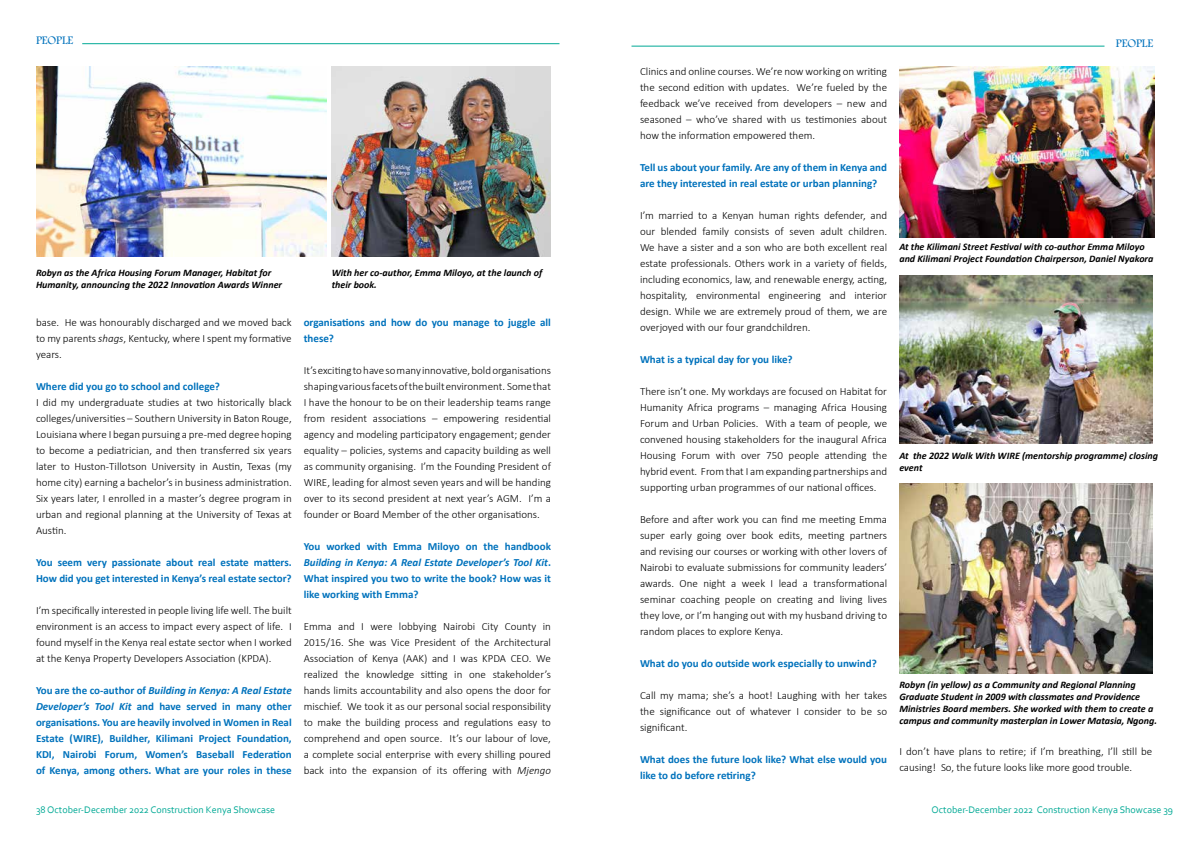
<style>
.page{position:relative;width:1191px;height:842px;background:#fff}
.page>*{position:absolute;margin:0;border:0;box-sizing:border-box;transform-origin:0 0}
.t1{font:12px "Footlight MT Light";color:#0072bc}
.t2{font:300 11px/16px "Calibri";color:#000;text-align:justify}
.t3{font:700 11px/16px "Calibri";color:#0072bc}
.t4{font:italic 700 10px/12px "Calibri";color:#000}
.t5{font:10px "Corbel";color:#00a995}
.s1{font-style:italic}
</style>
<div class="page">
<hr style="left:631px;top:46px;width:473px;height:1px;background:#00a995">
<hr style="left:82px;top:43px;width:477px;height:1px;background:#00a995">
<img style="left:36px;top:67px;width:290px;height:190px">
<img style="left:899px;top:67px;width:256px;height:170px">
<img style="left:899px;top:275px;width:253px;height:169px">
<img style="left:899px;top:484px;width:253px;height:189px">
<img style="left:332px;top:67px;width:219px;height:190px">
<p class="t1" style="left:36px;top:33px;width:39px">PEOPLE</p>
<p class="t1" style="left:1116px;top:36px;width:39px">PEOPLE</p>
<p class="t4" style="left:36px;top:266px;width:247px">Robyn as the Africa Housing Forum Manager, Habitat for<br>Humanity, announcing the 2022 Innovation Awards Winner</p>
<p class="t4" style="left:332px;top:266px;width:212px">With her co-author, Emma Miloyo, at the launch of their book.</p>
<p class="t2" style="left:36px;top:314px;width:257px">base. He was honourably discharged and we moved back to my parents <span class="s1">shags</span>, Kentucky, where I spent my formative years.</p>
<p class="t3" style="left:36px;top:378px;width:185px">Where did you go to school and college?</p>
<p class="t2" style="left:36px;top:394px;width:257px">I did my undergraduate studies at two historically black colleges/universities – Southern University in Baton Rouge, Louisiana where I began pursuing a pre-med degree hoping to become a pediatrician, and then transferred six years later to Huston-Tillotson University in Austin, Texas (my home city) earning a bachelor’s in business administration.<br>Six years later, I enrolled in a master’s degree program in urban and regional planning at the University of Texas at Austin.</p>
<p class="t3" style="left:36px;top:554px;width:257px">You seem very passionate about real estate matters.<br>How did you get interested in Kenya’s real estate sector?</p>
<p class="t2" style="left:36px;top:602px;width:257px">I’m specifically interested in people living life well. The built environment is an access to impact every aspect of life. I found myself in the Kenya real estate sector when I worked at the Kenya Property Developers Association (KPDA).</p>
<p class="t3" style="left:36px;top:682px;width:257px;text-align:justify">You are the co-author of <span class="s1">Building in Kenya: A Real Estate Developer’s Tool Kit</span> and have served in many other organisations. You are heavily involved in Women in Real Estate (WIRE), Buildher, Kilimani Project Foundation, KDI, Nairobi Forum, Women’s Baseball Federation of Kenya, among others. What are your roles in these</p>
<p class="t3" style="left:304px;top:314px;width:249px">organisations and how do you manage to juggle all these?</p>
<p class="t2" style="left:304px;top:362px;width:249px">It’s exciting to have so many innovative, bold organisations shaping various facets of the built environment. Some that I have the honour to be on their leadership teams range from resident associations – empowering residential agency and modeling participatory engagement; gender equality – policies, systems and capacity building as well as community organising. I’m the Founding President of WIRE, leading for almost seven years and will be handing over to its second president at next year’s AGM. I’m a founder or Board Member of the other organisations.</p>
<p class="t3" style="left:304px;top:538px;width:249px;text-align:justify">You worked with Emma Miloyo on the handbook <span class="s1">Building in Kenya: A Real Estate Developer’s Tool Kit</span>.<br>What inspired you two to write the book? How was it like working with Emma?</p>
<p class="t2" style="left:304px;top:618px;width:249px">Emma and I were lobbying Nairobi City County in 2015/16. She was Vice President of the Architectural Association of Kenya (AAK) and I was KPDA CEO. We realized the knowledge sitting in one stakeholder’s hands limits accountability and also opens the door for mischief. We took it as our personal social responsibility to make the building process and regulations easy to comprehend and open source. It’s our labour of love, a complete social enterprise with every shilling poured back into the expansion of its offering with <span class="s1">Mjengo</span></p>
<p class="t2" style="left:640px;top:63px;width:249px">Clinics and online courses. We’re now working on writing the second edition with updates. We’re fueled by the feedback we’ve received from developers – new and seasoned – who’ve shared with us testimonies about how the information empowered them.</p>
<p class="t3" style="left:640px;top:159px;width:249px">Tell us about your family. Are any of them in Kenya and are they interested in real estate or urban planning?</p>
<p class="t2" style="left:640px;top:207px;width:249px">I’m married to a Kenyan human rights defender, and our blended family consists of seven adult children.<br>We have a sister and a son who are both excellent real estate professionals. Others work in a variety of fields, including economics, law, and renewable energy, acting, hospitality, environmental engineering and interior design. While we are extremely proud of them, we are overjoyed with our four grandchildren.</p>
<p class="t3" style="left:640px;top:351px;width:154px">What is a typical day for you like?</p>
<p class="t2" style="left:640px;top:384px;width:249px">There isn’t one. My workdays are focused on Habitat for Humanity Africa programs – managing Africa Housing Forum and Urban Policies. With a team of people, we convened housing stakeholders for the inaugural Africa Housing Forum with over 750 people attending the hybrid event. From that I am expanding partnerships and supporting urban programmes of our national offices.</p>
<p class="t2" style="left:640px;top:512px;width:249px">Before and after work you can find me meeting Emma super early going over book edits, meeting partners and revising our courses or working with other lovers of Nairobi to evaluate submissions for community leaders’ awards. One night a week I lead a transformational seminar coaching people on creating and living lives they love, or I’m hanging out with my husband driving to random places to explore Kenya.</p>
<p class="t3" style="left:640px;top:656px;width:238px">What do you do outside work especially to unwind?</p>
<p class="t2" style="left:640px;top:688px;width:248px">Call my mama; she’s a hoot! Laughing with her takes the significance out of whatever I consider to be so significant.</p>
<p class="t3" style="left:640px;top:752px;width:249px">What does the future look like? What else would you like to do before retiring?</p>
<p class="t2" style="left:899px;top:744px;width:254px">I don’t have plans to retire; if I’m breathing, I’ll still be causing! So, the future looks like more good trouble.</p>
<p class="t4" style="left:899px;top:241px;width:255px">At the Kilimani Street Festival with co-author Emma Miloyo and Kilimani Project Foundation Chairperson, Daniel Nyakora</p>
<p class="t4" style="left:899px;top:449px;width:260px">At the 2022 Walk With WIRE (mentorship programme) closing event</p>
<p class="t4" style="left:899px;top:678px;width:259px">Robyn (in yellow) as a Community and Regional Planning Graduate Student in 2009 with classmates and Providence Ministries Board members. She worked with them to create a campus and community masterplan in Lower Matasia, Ngong.</p>
<p class="t5" style="left:36px;top:804px;width:240px">38 October-December 2022 Construction Kenya Showcase</p>
<p class="t5" style="left:931px;top:804px;width:243px">October-December 2022 Construction Kenya Showcase 39</p>
</div>
